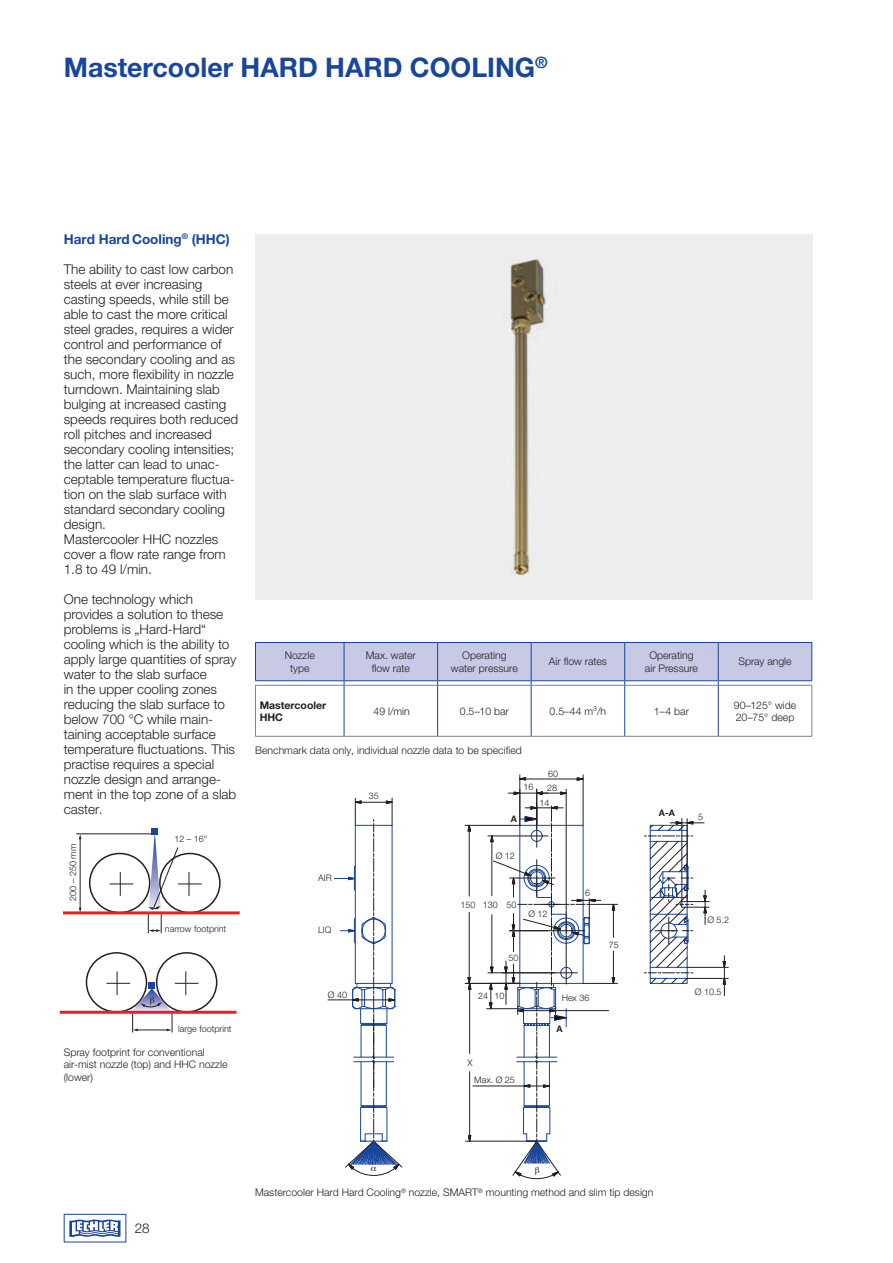
<style>
.page{position:relative;width:893px;height:1263px;background:#fff}
.page>*{position:absolute;margin:0;border:0;box-sizing:border-box;transform-origin:0 0}
.t1{font:700 27px "Helvetica Neue LTW1 G";color:#18469d}
.t2{font:300 13.5px/15px "Helvetica Neue LTW1 G";color:#231f20}
.t3{font:700 13.5px "Helvetica Neue LTW1 G";color:#18469d}
.t4{font:300 10.5px/12.6px "Helvetica Neue LTW1 G";color:#231f20;text-align:center}
.t5{font:700 10.5px/12px "Helvetica Neue LTW1 G";color:#231f20}
.t6{font:300 9px/14.2px "Helvetica Neue LTW1 G";color:#231f20}
.t7{font:700 9px "Helvetica Neue LTW1 G";color:#231f20}
</style>
<div class="page">
<div style="left:255px;top:234px;width:557px;height:366px;background:#eeeeef"></div>
<div style="left:64px;top:1214px;width:62px;height:28px;border:1px solid #18469d"></div>
<svg style="left:69px;top:1219px;width:52px;height:18px"></svg>
<img style="left:507px;top:258px;width:39px;height:318px">
<hr style="left:566px;top:789px;width:1px;height:115px;background:#231f20">
<svg style="left:577px;top:777px;width:6px;height:3px"></svg>
<hr style="left:526px;top:779px;width:51px;height:1px;background:#231f20">
<hr style="left:583px;top:775px;width:1px;height:50px;background:#231f20">
<hr style="left:520px;top:775px;width:1px;height:50px;background:#231f20">
<svg style="left:519px;top:777px;width:7px;height:3px"></svg>
<hr style="left:488px;top:836px;width:37px;height:1px;background:#231f20">
<hr style="left:488px;top:972px;width:63px;height:1px;background:#231f20">
<svg style="left:468px;top:824px;width:3px;height:10px"></svg>
<hr style="left:469px;top:912px;width:1px;height:65px;background:#231f20">
<hr style="left:469px;top:831px;width:1px;height:65px;background:#231f20">
<hr style="left:465px;top:825px;width:55px;height:1px;background:#231f20">
<svg style="left:468px;top:977px;width:3px;height:15px"></svg>
<svg style="left:468px;top:1135px;width:3px;height:6px"></svg>
<hr style="left:469px;top:1072px;width:1px;height:63px;background:#231f20">
<hr style="left:469px;top:989px;width:1px;height:64px;background:#231f20">
<hr style="left:465px;top:983px;width:55px;height:1px;background:#231f20">
<hr style="left:465px;top:1141px;width:71px;height:1px;background:#231f20">
<hr style="left:487px;top:1008px;width:31px;height:1px;background:#231f20">
<hr style="left:473px;top:1086px;width:51px;height:1px;background:#231f20">
<hr style="left:687px;top:967px;width:41px;height:1px;background:#231f20">
<hr style="left:687px;top:978px;width:41px;height:1px;background:#231f20">
<svg style="left:723px;top:956px;width:3px;height:40px"></svg>
<svg style="left:644px;top:819px;width:65px;height:165px"></svg>
<hr style="left:536px;top:789px;width:1px;height:36px;background:#231f20">
<svg style="left:508px;top:792px;width:59px;height:3px"></svg>
<hr style="left:255px;top:736px;width:89px;height:1px;background:#808285">
<hr style="left:344px;top:736px;width:94px;height:1px;background:#808285">
<hr style="left:438px;top:736px;width:93px;height:1px;background:#808285">
<hr style="left:531px;top:736px;width:94px;height:1px;background:#808285">
<hr style="left:625px;top:736px;width:93px;height:1px;background:#808285">
<hr style="left:718px;top:736px;width:94px;height:1px;background:#808285">
<svg style="left:255px;top:642px;width:557px;height:94px"></svg>
<hr style="left:718px;top:685px;width:1px;height:51px;background:#18469d">
<div style="left:156px;top:952px;width:61px;height:61px;border:2px solid #231f20;border-radius:50%"></div>
<div style="left:86px;top:952px;width:61px;height:61px;border:2px solid #231f20;border-radius:50%"></div>
<hr style="left:60px;top:1011px;width:176px;height:3px;background:#ee1d23">
<div style="left:89px;top:853px;width:61px;height:60px;border:2px solid #231f20;border-radius:50%"></div>
<hr style="left:76px;top:833px;width:77px;height:1px;background:#231f20">
<hr style="left:80px;top:838px;width:1px;height:70px;background:#231f20">
<svg style="left:110px;top:872px;width:23px;height:24px"></svg>
<div style="left:152px;top:828px;width:6px;height:7px;background:#18469d"></div>
<hr style="left:63px;top:911px;width:177px;height:3px;background:#ee1d23">
<svg style="left:148px;top:832px;width:54px;height:101px"></svg>
<svg style="left:328px;top:798px;width:75px;height:378px"></svg>
<svg style="left:489px;top:804px;width:128px;height:376px"></svg>
<svg style="left:106px;top:971px;width:93px;height:61px"></svg>
<h1 class="t1" style="left:64px;top:50px;width:485px">Mastercooler HARD HARD COOLING<sup>®</sup></h1>
<p class="t3" style="left:64px;top:230px;width:168px">Hard Hard Cooling<sup>®</sup> (HHC)</p>
<p class="t2" style="left:64px;top:261px;width:176px">The ability to cast low carbon steels at ever increasing casting speeds, while still be able to cast the more critical steel grades, requires a wider control and performance of the secondary cooling and as such, more flexibility in nozzle turndown. Maintaining slab bulging at increased casting speeds requires both reduced roll pitches and increased secondary cooling intensities; the latter can lead to unac&shy;ceptable temperature fluctua&shy;tion on the slab surface with standard secondary cooling design.<br>Mastercooler HHC nozzles cover a flow rate range from<br>1.8 to 49 l/min.</p>
<p class="t2" style="left:64px;top:591px;width:174px">One technology which provides a solution to these problems is „Hard-Hard“ cooling which is the ability to apply large quantities of spray water to the slab surface<br>in the upper cooling zones reducing the slab surface to below 700 °C while main&shy;taining acceptable surface temperature fluctuations. This practise requires a special nozzle design and arrange&shy;ment in the top zone of a slab caster.</p>
<p class="t6" style="left:66px;top:901px;width:59px;rotate:-90deg">200 – 250 mm</p>
<p class="t6" style="left:174px;top:832px;width:35px">12 – 16°</p>
<p class="t6" style="left:165px;top:922px;width:63px">narrow footprint</p>
<p class="t6" style="left:178px;top:1022px;width:55px">large footprint</p>
<p class="t4" style="left:64px;top:1046px;width:165px;text-align:left">Spray footprint for conventional air-mist nozzle (top) and HHC nozzle (lower)</p>
<p class="t4" style="left:285px;top:649px;width:32px">Nozzle type</p>
<p class="t4" style="left:366px;top:649px;width:52px">Max. water flow rate</p>
<p class="t4" style="left:451px;top:649px;width:68px">Operating water pressure</p>
<p class="t4" style="left:549px;top:655px;width:59px">Air flow rates</p>
<p class="t4" style="left:645px;top:649px;width:55px">Operating air Pressure</p>
<p class="t4" style="left:738px;top:655px;width:55px">Spray angle</p>
<p class="t5" style="left:260px;top:699px;width:68px">Mastercooler<br>HHC</p>
<p class="t4" style="left:373px;top:704px;width:38px">49 l/min</p>
<p class="t4" style="left:460px;top:704px;width:51px">0.5–10 bar</p>
<p class="t4" style="left:550px;top:704px;width:58px">0.5–44 m³/h</p>
<p class="t4" style="left:654px;top:704px;width:37px">1–4 bar</p>
<p class="t4" style="left:734px;top:699px;width:64px;line-height:12px;text-align:left">90–125° wide<br>20–75° deep</p>
<p class="t4" style="left:255px;top:744px;width:268px">Benchmark data only, individual nozzle data to be specified</p>
<p class="t6" style="left:369px;top:789px;width:12px">35</p>
<p class="t6" style="left:318px;top:871px;width:15px">AIR</p>
<p class="t6" style="left:318px;top:923px;width:15px">LIQ</p>
<p class="t6" style="left:328px;top:988px;width:21px">Ø 40</p>
<p class="t6" style="left:548px;top:766px;width:12px">60</p>
<p class="t6" style="left:523px;top:780px;width:12px">16</p>
<p class="t6" style="left:539px;top:781px;width:19px;text-indent:8px">28<br>14</p>
<p class="t7" style="left:511px;top:813px;width:8px">A</p>
<p class="t6" style="left:496px;top:849px;width:21px">Ø 12</p>
<p class="t6" style="left:460px;top:898px;width:17px">150</p>
<p class="t6" style="left:483px;top:897px;width:35px">130 50</p>
<p class="t6" style="left:528px;top:907px;width:21px">Ø 12</p>
<p class="t6" style="left:508px;top:951px;width:12px">50</p>
<p class="t6" style="left:585px;top:885px;width:7px">6</p>
<p class="t6" style="left:478px;top:989px;width:28px">24 10</p>
<p class="t6" style="left:562px;top:990px;width:29px">Hex 36</p>
<p class="t6" style="left:468px;top:1056px;width:7px">X</p>
<p class="t6" style="left:474px;top:1073px;width:42px">Max. Ø 25</p>
<p class="t7" style="left:556px;top:1023px;width:8px">A</p>
<p class="t6" style="left:609px;top:937px;width:12px">75</p>
<p class="t7" style="left:659px;top:808px;width:17px">A-A</p>
<p class="t6" style="left:698px;top:809px;width:7px">5</p>
<p class="t6" style="left:707px;top:913px;width:23px">Ø 5.2</p>
<p class="t6" style="left:695px;top:984px;width:28px">Ø 10.5</p>
<p class="t2" style="left:135px;top:1221px;width:17px">28</p>
<p class="t4" style="left:255px;top:1186px;width:400px">Mastercooler Hard Hard Cooling<sup>®</sup> nozzle, SMART<sup>®</sup> mounting method and slim tip design</p>
</div>
